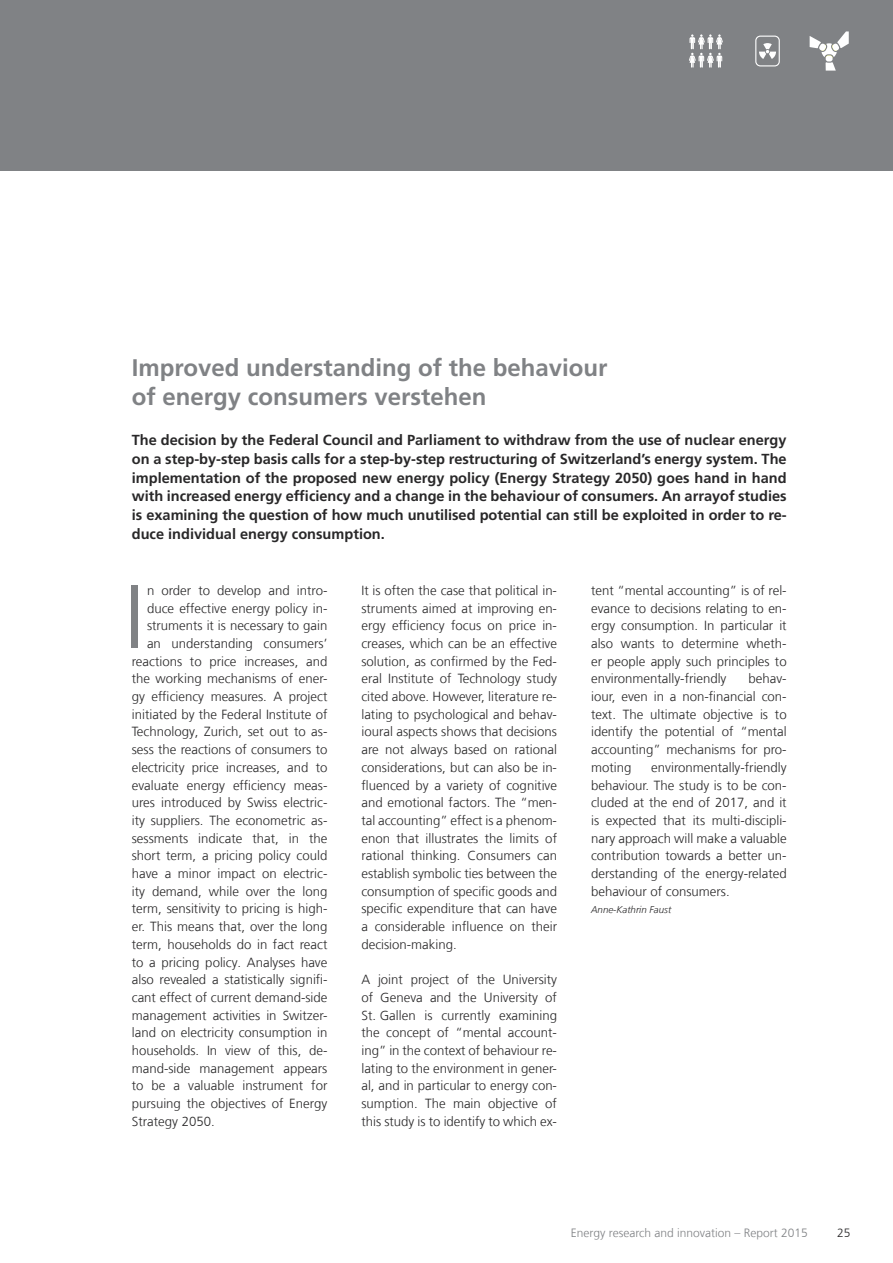
<style>
.page{position:relative;width:893px;height:1263px;background:#fff}
.page>*{position:absolute;margin:0;border:0;box-sizing:border-box;transform-origin:0 0}
.t1{font:300 89.25px "Frutiger LT Com";color:#808285}
.t2{font:700 24px/28.8px "Frutiger LT Com";color:#808285}
.t3{font:700 14.55px/18.8px "Frutiger LT Com";color:#292829;text-align:justify}
.t4{font:300 13.2px/17.7px "Frutiger LT Com";color:#292829;text-align:justify}
.t5{font:300 12px "Frutiger LT Com";color:#808285}
.t6{font:300 12px "Frutiger LT Com";color:#292829}
.t7{font:italic 300 9.75px "Frutiger LT Com";color:#292829}
</style>
<div class="page">
<div style="left:0;top:0;width:893px;height:170px;background:#808285"></div>
<svg style="left:759px;top:43px;width:17px;height:16px"></svg>
<div style="left:755px;top:36px;width:25px;height:30px;border:1px solid #fff;border-radius:5px"></div>
<svg style="left:689px;top:34px;width:34px;height:34px"></svg>
<svg style="left:810px;top:31px;width:39px;height:40px"></svg>
<h2 class="t2" style="left:132px;top:354px;width:477px">Improved understanding of the behaviour of energy consumers verstehen</h2>
<p class="t3" style="left:132px;top:431px;width:656px">The decision by the Federal Council and Parliament to withdraw from the use of nuclear energy on a step-by-step basis calls for a step-by-step restructuring of Switzerland’s energy system. The implementation of the proposed new energy policy (Energy Strategy 2050) goes hand in hand with increased energy efficiency and a change in the behaviour of consumers. An arrayof studies is examining the question of how much unutilised potential can still be exploited in order to re&shy;duce individual energy consumption.</p>
<h1 class="t1" style="left:125px;top:565px;width:21px">I</h1>
<p class="t4" style="left:147px;top:581px;width:182px">n order to develop and intro-</p>
<p class="t4" style="left:147px;top:599px;width:182px">duce effective energy policy in-</p>
<p class="t4" style="left:147px;top:617px;width:182px">struments it is necessary to gain</p>
<p class="t4" style="left:147px;top:635px;width:182px">an understanding consumers’</p>
<p class="t4" style="left:132px;top:652px;width:197px">reactions to price increases, and</p>
<p class="t4" style="left:132px;top:670px;width:197px">the working mechanisms of ener-</p>
<p class="t4" style="left:132px;top:688px;width:197px">gy efficiency measures. A project</p>
<p class="t4" style="left:132px;top:705px;width:197px">initiated by the Federal Institute of</p>
<p class="t4" style="left:132px;top:723px;width:197px">Technology, Zurich, set out to as-</p>
<p class="t4" style="left:132px;top:741px;width:197px">sess the reactions of consumers to</p>
<p class="t4" style="left:132px;top:758px;width:197px">electricity price increases, and to</p>
<p class="t4" style="left:132px;top:776px;width:197px">evaluate energy efficiency meas-</p>
<p class="t4" style="left:132px;top:794px;width:197px">ures introduced by Swiss electric-</p>
<p class="t4" style="left:132px;top:812px;width:197px">ity suppliers. The econometric as-</p>
<p class="t4" style="left:132px;top:829px;width:197px">sessments indicate that, in the</p>
<p class="t4" style="left:132px;top:847px;width:197px">short term, a pricing policy could</p>
<p class="t4" style="left:132px;top:865px;width:197px">have a minor impact on electric-</p>
<p class="t4" style="left:132px;top:882px;width:197px">ity demand, while over the long</p>
<p class="t4" style="left:132px;top:900px;width:197px">term, sensitivity to pricing is high-</p>
<p class="t4" style="left:132px;top:918px;width:197px">er. This means that, over the long</p>
<p class="t4" style="left:132px;top:935px;width:197px">term, households do in fact react</p>
<p class="t4" style="left:132px;top:953px;width:197px">to a pricing policy. Analyses have</p>
<p class="t4" style="left:132px;top:971px;width:197px">also revealed a statistically signifi-</p>
<p class="t4" style="left:132px;top:989px;width:197px">cant effect of current demand-side</p>
<p class="t4" style="left:132px;top:1006px;width:197px">management activities in Switzer-</p>
<p class="t4" style="left:132px;top:1024px;width:197px">land on electricity consumption in</p>
<p class="t4" style="left:132px;top:1042px;width:197px">households. In view of this, de-</p>
<p class="t4" style="left:132px;top:1059px;width:197px">mand-side management appears</p>
<p class="t4" style="left:132px;top:1077px;width:197px">to be a valuable instrument for</p>
<p class="t4" style="left:132px;top:1095px;width:197px">pursuing the objectives of Energy</p>
<p class="t4" style="left:132px;top:1112px;width:84px">Strategy 2050.</p>
<p class="t4" style="left:361px;top:581px;width:197px">It is often the case that political in&shy;struments aimed at improving en&shy;ergy efficiency focus on price in&shy;creases, which can be an effective solution, as confirmed by the Fed&shy;eral Institute of Technology study cited above. However, literature re&shy;lating to psychological and behav&shy;ioural aspects shows that decisions are not always based on rational considerations, but can also be in&shy;fluenced by a variety of cognitive and emotional factors. The “men&shy;tal accounting” effect is a phenom&shy;enon that illustrates the limits of rational thinking. Consumers can establish symbolic ties between the consumption of specific goods and specific expenditure that can have a considerable influence on their decision-making.</p>
<p class="t4" style="left:361px;top:971px;width:197px">A joint project of the University of Geneva and the University of St. Gallen is currently examining the concept of “mental account&shy;ing” in the context of behaviour re&shy;lating to the environment in gener&shy;al, and in particular to energy con&shy;sumption. The main objective of this study is to identify to which ex-</p>
<p class="t4" style="left:591px;top:581px;width:197px">tent “mental accounting” is of rel&shy;evance to decisions relating to en&shy;ergy consumption. In particular it also wants to determine wheth&shy;er people apply such principles to environmentally-friendly</p>
<p class="t4" style="left:591px;top:670px;width:197px;text-indent:157px">behav&shy;iour, even in a non-financial con&shy;text. The ultimate objective is to identify the potential of “mental accounting” mechanisms for pro&shy;moting</p>
<p class="t4" style="left:591px;top:758px;width:197px;text-indent:60px">environmentally-friendly behaviour. The study is to be con&shy;cluded at the end of 2017, and it is expected that its multi-discipli&shy;nary approach will make a valuable contribution towards a better un&shy;derstanding of the energy-related behaviour of consumers.</p>
<p class="t7" style="left:591px;top:904px;width:82px">Anne-Kathrin Faust</p>
<p class="t5" style="left:571px;top:1226px;width:238px">Energy research and innovation – Report 2015</p>
<p class="t6" style="left:837px;top:1226px;width:15px">25</p>
</div>
